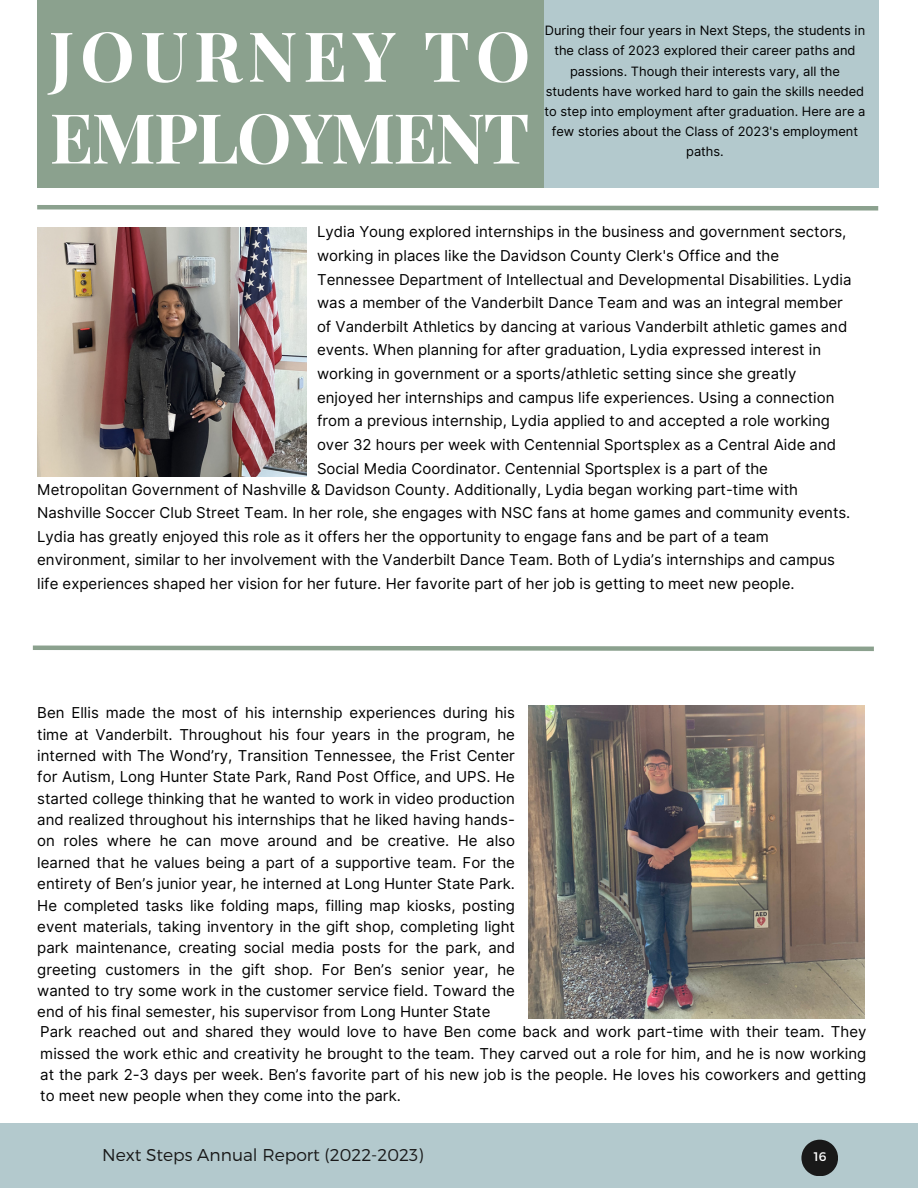
<style>
.page{position:relative;width:918px;height:1188px;background:#fff}
.page>*{position:absolute;margin:0;border:0;box-sizing:border-box;transform-origin:0 0}
.t1{font:700 69px "Playfair Display";letter-spacing:-.025em;color:#fff}
.t2{font:700 69px "Playfair Display";letter-spacing:.085em;color:#fff}
.t3{font:300 17.1px "Montserrat";color:#191919}
.t4{font:15px/21.3px "Inter";color:#000}
.t5{font:12.9px/20.2px "Inter";color:#000;text-align:center}
.t6{font:12.45px "Montserrat";color:#fff}
</style>
<div class="page">
<div style="left:372px;top:0;width:506px;height:188px;background:#b3c9cd"></div>
<div style="left:37px;top:0;width:507px;height:188px;background:#8ba18e"></div>
<img style="left:529px;top:706px;width:336px;height:313px">
<img style="left:37px;top:227px;width:269px;height:249px">
<div style="left:0;top:1124px;width:918px;height:64px;background:#b3c9cd"></div>
<svg style="left:801px;top:1140px;width:37px;height:36px"></svg>
<svg style="left:37px;top:205px;width:842px;height:6px;background:#a7b8aa"></svg>
<svg style="left:32px;top:645px;width:842px;height:6px;background:#a7b8aa"></svg>
<h3 class="t2" style="left:49px;top:7px;width:483px">JOURNEY TO</h3>
<h1 class="t1" style="left:50px;top:89px;width:481px">EMPLOYMENT</h1>
<p class="t5" style="left:544px;top:20px;width:323px">During their four years in Next Steps, the students in the class of 2023 explored their career paths and passions. Though their interests vary, all the students have worked hard to gain the skills needed to step into employment after graduation. Here are a few stories about the Class of 2023's employment paths.</p>
<h1 class="t4" style="left:317px;top:220px;width:536px;line-height:23.7px">Lydia Young explored internships in the business and government sectors, working in places like the Davidson County Clerk's Office and the Tennessee Department of Intellectual and Developmental Disabilities. Lydia was a member of the Vanderbilt Dance Team and was an integral member of Vanderbilt Athletics by dancing at various Vanderbilt athletic games and events. When planning for after graduation, Lydia expressed interest in working in government or a sports/athletic setting since she greatly enjoyed her internships and campus life experiences. Using a connection from a previous internship, Lydia applied to and accepted a role working over 32 hours per week with Centennial Sportsplex as a Central Aide and Social Media Coordinator. Centennial Sportsplex is a part of the</h1>
<p class="t4" style="left:37px;top:477px;width:815px;line-height:23.7px">Metropolitan Government of Nashville &amp; Davidson County. Additionally, Lydia began working part-time with Nashville Soccer Club Street Team. In her role, she engages with NSC fans at home games and community events.<br>Lydia has greatly enjoyed this role as it offers her the opportunity to engage fans and be part of a team environment, similar to her involvement with the Vanderbilt Dance Team. Both of Lydia’s internships and campus life experiences shaped her vision for her future. Her favorite part of her job is getting to meet new people.</p>
<p class="t4" style="left:37px;top:702px;width:479px;text-align:justify">Ben Ellis made the most of his internship experiences during his time at Vanderbilt. Throughout his four years in the program, he interned with The Wond’ry, Transition Tennessee, the Frist Center for Autism, Long Hunter State Park, Rand Post Office, and UPS. He started college thinking that he wanted to work in video production and realized throughout his internships that he liked having hands&shy;on roles where he can move around and be creative. He also learned that he values being a part of a supportive team. For the entirety of Ben’s junior year, he interned at Long Hunter State Park.<br>He completed tasks like folding maps, filling map kiosks, posting event materials, taking inventory in the gift shop, completing light park maintenance, creating social media posts for the park, and greeting customers in the gift shop. For Ben’s senior year, he wanted to try some work in the customer service field. Toward the end of his final semester, his supervisor from Long Hunter State</p>
<h3 class="t4" style="left:40px;top:1021px;width:828px;text-align:justify">Park reached out and shared they would love to have Ben come back and work part-time with their team. They missed the work ethic and creativity he brought to the team. They carved out a role for him, and he is now working at the park 2-3 days per week. Ben’s favorite part of his new job is the people. He loves his coworkers and getting to meet new people when they come into the park.</h3>
<h3 class="t3" style="left:102px;top:1143px;width:323px">Next Steps Annual Report (2022-2023)</h3>
<h3 class="t6" style="left:814px;top:1149px;width:14px">16</h3>
</div>
